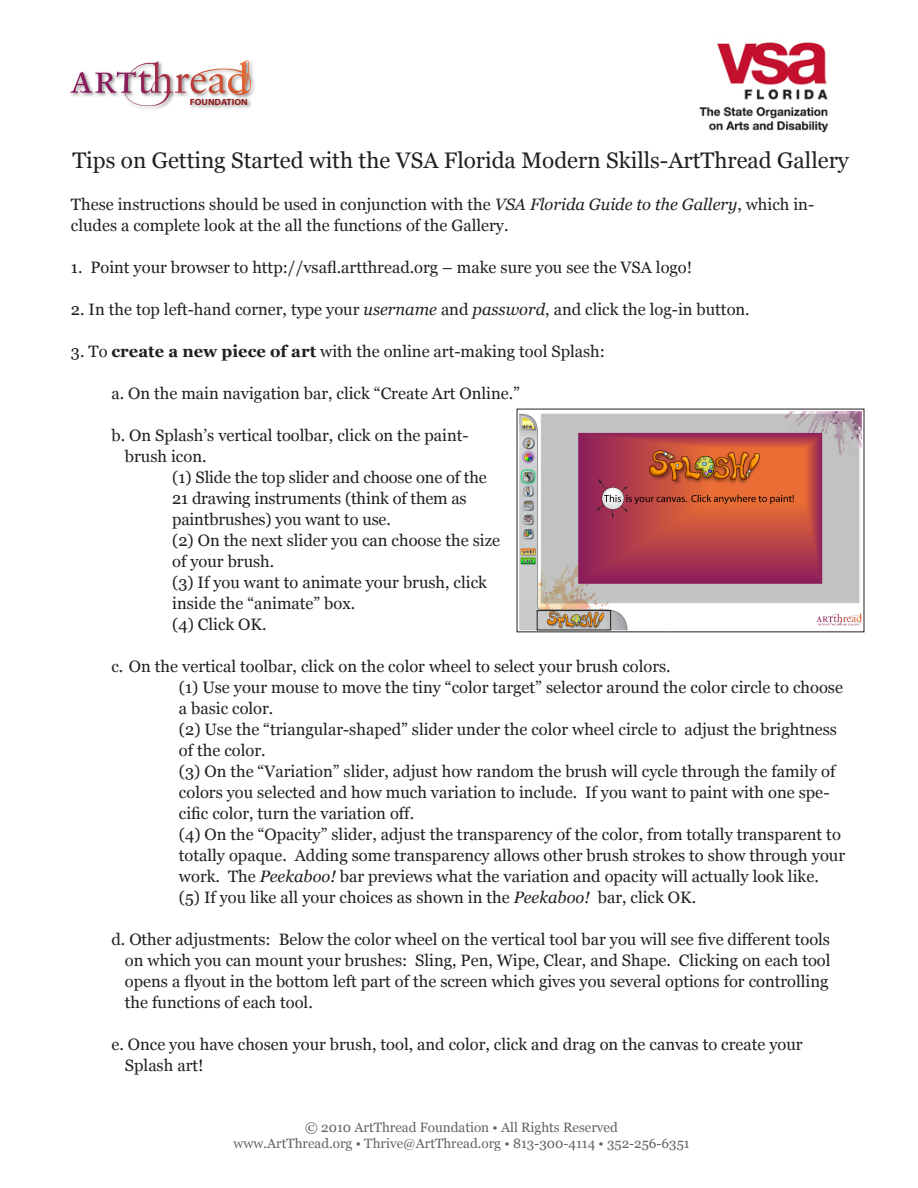
<style>
.page{position:relative;width:918px;height:1188px;background:#fff}
.page>*{position:absolute;margin:0;border:0;box-sizing:border-box;transform-origin:0 0}
.t1{font:22.5px "Georgia";color:#231f20}
.t2{font:16.5px/21px "Georgia";color:#231f20}
.t3{font:13.5px "Georgia";color:#636366}
.t4{font:700 8.85px "Myriad";color:#8e181b;scale:1.07 1}
.s1{font-style:italic}
.s2{font-weight:700}
</style>
<div class="page">
<div style="left:69px;top:59px;width:188px;height:53px;background:#231f20;opacity:.51"></div>
<svg style="left:95px;top:61px;width:131px;height:45px"></svg>
<img style="left:519px;top:411px;width:343px;height:219px">
<img style="left:539px;top:612px;width:70px;height:16px">
<div style="left:537px;top:610px;width:74px;height:20px;border:1px solid #231f20"></div>
<img style="left:630px;top:433px;width:142px;height:53px">
<img style="left:699px;top:42px;width:130px;height:91px">
<p class="t4" style="left:190px;top:97px;width:56px">FOUNDATION</p>
<p class="t1" style="left:72px;top:148px;width:778px">Tips on Getting Started with the VSA Florida Modern Skills-ArtThread Gallery</p>
<p class="t2" style="left:71px;top:194px;width:745px">These instructions should be used in conjunction with the <span class="s1">VSA Florida Guide to the Gallery</span>, which in&shy;cludes a complete look at the all the functions of the Gallery.</p>
<p class="t2" style="left:71px;top:257px;width:623px">1. Point your browser to http://vsafl.artthread.org – make sure you see the VSA logo!</p>
<p class="t2" style="left:71px;top:299px;width:680px">2. In the top left-hand corner, type your <span class="s1">username</span> and <span class="s1">password</span>, and click the log-in button.</p>
<p class="t2" style="left:71px;top:341px;width:536px">3. To <span class="s2">create a new piece of art</span> with the online art-making tool Splash:</p>
<p class="t2" style="left:111px;top:383px;width:410px">a. On the main navigation bar, click “Create Art Online.”</p>
<p class="t2" style="left:125px;top:425px;width:345px;text-indent:-14px">b. On Splash’s vertical toolbar, click on the paint&shy;brush icon.</p>
<p class="t2" style="left:172px;top:467px;width:316px">(1) Slide the top slider and choose one of the<br>21 drawing instruments (think of them as paintbrushes) you want to use.</p>
<p class="t2" style="left:172px;top:530px;width:329px">(2) On the next slider you can choose the size of your brush.</p>
<p class="t2" style="left:172px;top:572px;width:316px">(3) If you want to animate your brush, click inside the “animate” box.</p>
<p class="t2" style="left:172px;top:614px;width:96px">(4) Click OK.</p>
<p class="t2" style="left:111px;top:656px;width:561px">c. On the vertical toolbar, click on the color wheel to select your brush colors.</p>
<p class="t2" style="left:179px;top:677px;width:666px">(1) Use your mouse to move the tiny “color target” selector around the color circle to choose a basic color.</p>
<p class="t2" style="left:179px;top:719px;width:660px">(2) Use the “triangular-shaped” slider under the color wheel circle to adjust the brightness of the color.</p>
<p class="t2" style="left:179px;top:761px;width:658px">(3) On the “Variation” slider, adjust how random the brush will cycle through the family of colors you selected and how much variation to include. If you want to paint with one spe&shy;cific color, turn the variation off.</p>
<p class="t2" style="left:179px;top:824px;width:668px">(4) On the “Opacity” slider, adjust the transparency of the color, from totally transparent to totally opaque. Adding some transparency allows other brush strokes to show through your work. The <span class="s1">Peekaboo!</span> bar previews what the variation and opacity will actually look like.</p>
<p class="t2" style="left:179px;top:887px;width:519px">(5) If you like all your choices as shown in the <span class="s1">Peekaboo!</span> bar, click OK.</p>
<p class="t2" style="left:125px;top:929px;width:707px;text-align:justify;text-indent:-14px">d. Other adjustments: Below the color wheel on the vertical tool bar you will see five different tools on which you can mount your brushes: Sling, Pen, Wipe, Clear, and Shape. Clicking on each tool opens a flyout in the bottom left part of the screen which gives you several options for controlling the functions of each tool.</p>
<p class="t2" style="left:125px;top:1034px;width:679px;text-indent:-14px">e. Once you have chosen your brush, tool, and color, click and drag on the canvas to create your<br>Splash art!</p>
<p class="t3" style="left:305px;top:1119px;width:314px">© 2010 ArtThread Foundation • All Rights Reserved</p>
<p class="t3" style="left:234px;top:1135px;width:458px">www.ArtThread.org • Thrive@ArtThread.org • 813-300-4114 • 352-256-6351</p>
</div>
